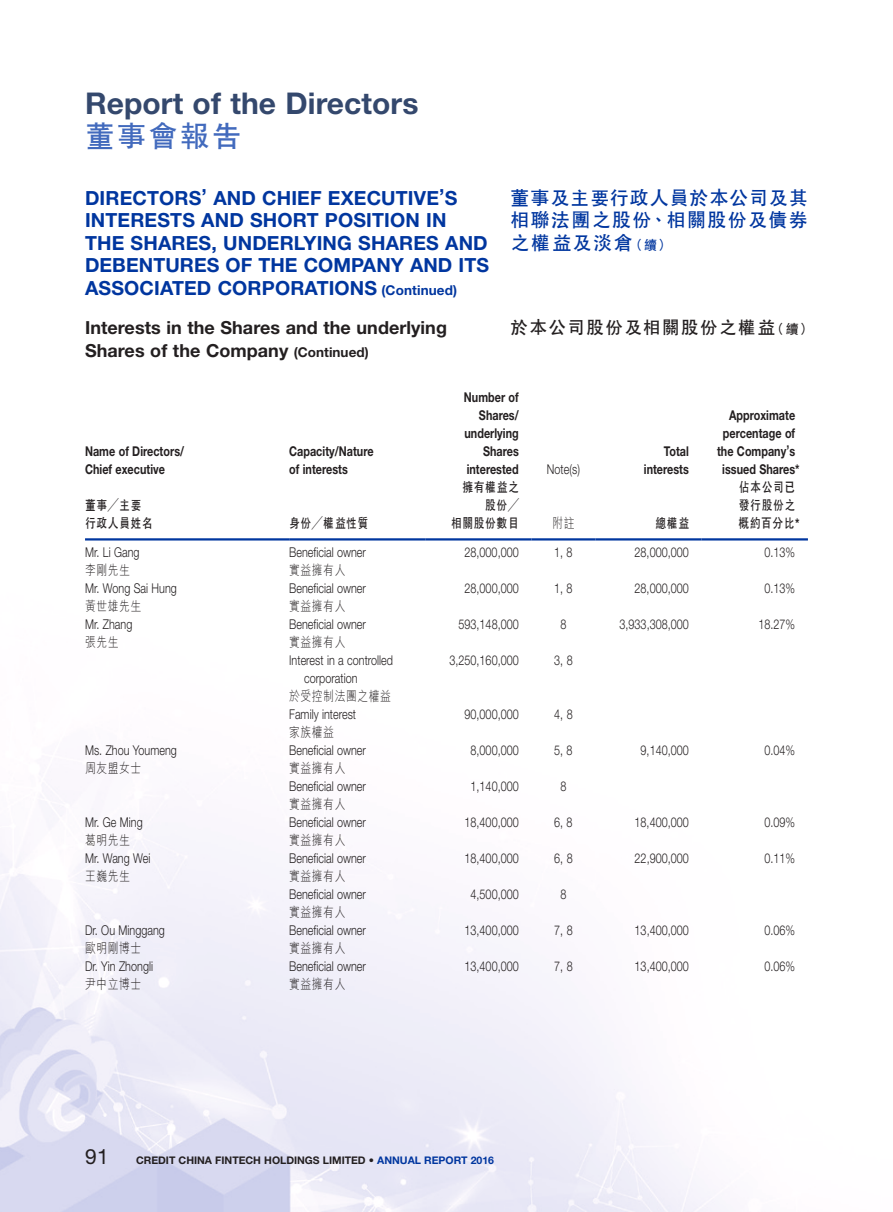
<style>
.page{position:relative;width:893px;height:1212px;background:#fff}
.page>*{position:absolute;margin:0;border:0;box-sizing:border-box;transform-origin:0 0}
.t1{font:700 30px "Helvetica Neue LT Std";color:#34486d}
.t2{font:700 30px "C Hei 2 HK";letter-spacing:.055em;color:#426abd}
.t3{font:21px "Helvetica Neue LT Std";color:#231f20}
.Heading_1{font:700 19.5px/22.5px "Helvetica Neue LT Std";letter-spacing:.01em;color:#00369f}
.C_Heading_1{font:700 19.5px/22.5px "C Hei 2 HK";letter-spacing:.04em;color:#00369f;text-align:justify}
.Heading_2{font:700 18px/22.5px "Helvetica Neue LT Std";letter-spacing:.005em;color:#231f20}
.C_Heading_2{font:700 18px "C Hei 2 HK";letter-spacing:.055em;color:#231f20}
.Body_Text{font:300 13.5px/18px "Helvetica Neue LT Std";letter-spacing:.005em;color:#231f20;scale:.8 1}
.Body_Text-2{font:700 13.5px "Helvetica Neue LT Std";letter-spacing:.005em;color:#231f20;scale:.8 1}
.Body_Text-3{font:300 13.5px "M Hei HK";letter-spacing:.055em;color:#231f20;scale:.8 1}
.Body_Text-4{font:700 13.5px "C Hei 2 HK";letter-spacing:.055em;color:#231f20;scale:.8 1}
.t4{font:700 10.5px "Helvetica Neue LT Std";color:#231f20}
.s1{font-size:13.5px}
.s2{font-family:"Helvetica Neue LT Std"}
.s3{color:#00369f}
</style>
<div class="page">
<hr style="left:85px;top:538px;width:204px;height:2px;background:#00369f">
<hr style="left:289px;top:538px;width:136px;height:2px;background:#00369f">
<hr style="left:425px;top:538px;width:106px;height:2px;background:#00369f">
<hr style="left:531px;top:538px;width:64px;height:2px;background:#00369f">
<hr style="left:595px;top:538px;width:107px;height:2px;background:#00369f">
<hr style="left:702px;top:538px;width:106px;height:2px;background:#00369f">
<h1 class="t1" style="left:85px;top:84px;width:335px">Report of the Directors</h1>
<h1 class="t2" style="left:85px;top:120px;width:158px">董事會報告</h1>
<p class="Heading_1" style="left:85px;top:186px;width:405px">DIRECTORS’ AND CHIEF EXECUTIVE’S INTERESTS AND SHORT POSITION IN THE SHARES, UNDERLYING SHARES AND DEBENTURES OF THE COMPANY AND ITS ASSOCIATED CORPORATIONS <span class="s1">(Continued)</span></p>
<p class="Heading_2" style="left:85px;top:316px;width:363px">Interests in the Shares and the underlying<br>Shares of the Company <span class="s1">(Continued)</span></p>
<p class="C_Heading_1" style="left:510px;top:186px;width:299px">董事及主要行政人員於本公司及其相聯法團之股份、相關股份及債券之權益及淡倉<span class="s1">（續）</span></p>
<p class="C_Heading_2" style="left:510px;top:318px;width:304px">於本公司股份及相關股份之權益<span class="s1">（續）</span></p>
<p class="Body_Text-2" style="left:85px;top:443px;width:126px">Name of Directors/</p>
<p class="Body_Text-2" style="left:85px;top:461px;width:101px">Chief executive</p>
<p class="Body_Text-2" style="left:289px;top:443px;width:107px">Capacity/Nature</p>
<p class="Body_Text-2" style="left:289px;top:461px;width:75px">of interests</p>
<p class="Body_Text-4" style="left:85px;top:498px;width:72px">董事╱主要</p>
<p class="Body_Text-4" style="left:85px;top:516px;width:86px">行政人員姓名</p>
<p class="Body_Text-4" style="left:289px;top:516px;width:100px">身份╱權益性質</p>
<p class="Body_Text-2" style="left:464px;top:389px;width:70px">Number of</p>
<p class="Body_Text-2" style="left:479px;top:407px;width:52px">Shares/</p>
<p class="Body_Text-2" style="left:464px;top:425px;width:69px">underlying</p>
<p class="Body_Text-2" style="left:483px;top:443px;width:46px">Shares</p>
<p class="Body_Text-2" style="left:467px;top:461px;width:67px">interested</p>
<p class="Body_Text" style="left:547px;top:460px;width:43px">Note(s)</p>
<p class="Body_Text-2" style="left:664px;top:443px;width:33px">Total</p>
<p class="Body_Text-2" style="left:644px;top:461px;width:58px">interests</p>
<p class="Body_Text-4" style="left:462px;top:480px;width:72px">擁有權益之</p>
<p class="Body_Text-4" style="left:485px;top:498px;width:43px">股份╱</p>
<p class="Body_Text-4" style="left:451px;top:516px;width:86px">相關股份數目</p>
<p class="Body_Text-3" style="left:552px;top:516px;width:29px">附註</p>
<p class="Body_Text-4" style="left:655px;top:516px;width:43px">總權益</p>
<p class="Body_Text-2" style="left:729px;top:407px;width:84px">Approximate</p>
<p class="Body_Text-2" style="left:723px;top:425px;width:92px">percentage of</p>
<p class="Body_Text-2" style="left:717px;top:443px;width:99px">the Company’s</p>
<p class="Body_Text-2" style="left:722px;top:461px;width:98px">issued Shares*</p>
<p class="Body_Text-4" style="left:739px;top:480px;width:72px">佔本公司已</p>
<p class="Body_Text-4" style="left:739px;top:498px;width:72px">發行股份之</p>
<p class="Body_Text-4" style="left:738px;top:516px;width:78px">概約百分比<span class="s2">*</span></p>
<p class="Body_Text" style="left:85px;top:543px;width:70px">Mr. Li Gang</p>
<p class="Body_Text" style="left:289px;top:543px;width:98px">Beneficial owner</p>
<p class="Body_Text" style="left:464px;top:543px;width:69px">28,000,000</p>
<p class="Body_Text" style="left:554px;top:543px;width:25px">1, 8</p>
<p class="Body_Text" style="left:635px;top:543px;width:69px">28,000,000</p>
<p class="Body_Text" style="left:764px;top:543px;width:40px">0.13%</p>
<p class="Body_Text-3" style="left:85px;top:563px;width:58px">李剛先生</p>
<p class="Body_Text-3" style="left:289px;top:563px;width:72px">實益擁有人</p>
<p class="Body_Text" style="left:85px;top:579px;width:116px">Mr. Wong Sai Hung</p>
<p class="Body_Text" style="left:289px;top:579px;width:98px">Beneficial owner</p>
<p class="Body_Text" style="left:464px;top:579px;width:69px">28,000,000</p>
<p class="Body_Text" style="left:554px;top:579px;width:25px">1, 8</p>
<p class="Body_Text" style="left:635px;top:579px;width:69px">28,000,000</p>
<p class="Body_Text" style="left:764px;top:579px;width:40px">0.13%</p>
<p class="Body_Text-3" style="left:85px;top:599px;width:72px">黃世雄先生</p>
<p class="Body_Text-3" style="left:289px;top:599px;width:72px">實益擁有人</p>
<p class="Body_Text" style="left:85px;top:615px;width:61px">Mr. Zhang</p>
<p class="Body_Text" style="left:289px;top:615px;width:98px">Beneficial owner</p>
<p class="Body_Text" style="left:458px;top:615px;width:77px">593,148,000</p>
<p class="Body_Text" style="left:560px;top:615px;width:9px">8</p>
<p class="Body_Text" style="left:619px;top:615px;width:88px">3,933,308,000</p>
<p class="Body_Text" style="left:758px;top:615px;width:47px">18.27%</p>
<p class="Body_Text-3" style="left:85px;top:635px;width:43px">張先生</p>
<p class="Body_Text-3" style="left:289px;top:635px;width:72px">實益擁有人</p>
<p class="Body_Text" style="left:304px;top:651px;width:113px;text-indent:-15px">Interest in a controlled corporation</p>
<p class="Body_Text" style="left:449px;top:651px;width:88px">3,250,160,000</p>
<p class="Body_Text" style="left:554px;top:651px;width:25px">3, 8</p>
<p class="Body_Text-3" style="left:289px;top:689px;width:129px">於受控制法團之權益</p>
<p class="Body_Text" style="left:289px;top:705px;width:85px">Family interest</p>
<p class="Body_Text" style="left:464px;top:705px;width:69px">90,000,000</p>
<p class="Body_Text" style="left:554px;top:705px;width:25px">4, 8</p>
<p class="Body_Text-3" style="left:289px;top:725px;width:58px">家族權益</p>
<p class="Body_Text" style="left:85px;top:741px;width:116px">Ms. Zhou Youmeng</p>
<p class="Body_Text" style="left:289px;top:741px;width:98px">Beneficial owner</p>
<p class="Body_Text" style="left:470px;top:741px;width:62px">8,000,000</p>
<p class="Body_Text" style="left:554px;top:741px;width:25px">5, 8</p>
<p class="Body_Text" style="left:641px;top:741px;width:62px">9,140,000</p>
<p class="Body_Text" style="left:764px;top:741px;width:40px">0.04%</p>
<p class="Body_Text-3" style="left:85px;top:761px;width:72px">周友盟女士</p>
<p class="Body_Text-3" style="left:289px;top:761px;width:72px">實益擁有人</p>
<p class="Body_Text" style="left:289px;top:777px;width:98px">Beneficial owner</p>
<p class="Body_Text" style="left:470px;top:777px;width:62px">1,140,000</p>
<p class="Body_Text" style="left:560px;top:777px;width:9px">8</p>
<p class="Body_Text-3" style="left:289px;top:797px;width:72px">實益擁有人</p>
<p class="Body_Text" style="left:85px;top:813px;width:74px">Mr. Ge Ming</p>
<p class="Body_Text" style="left:289px;top:813px;width:98px">Beneficial owner</p>
<p class="Body_Text" style="left:464px;top:813px;width:69px">18,400,000</p>
<p class="Body_Text" style="left:554px;top:813px;width:25px">6, 8</p>
<p class="Body_Text" style="left:635px;top:813px;width:69px">18,400,000</p>
<p class="Body_Text" style="left:764px;top:813px;width:40px">0.09%</p>
<p class="Body_Text-3" style="left:85px;top:833px;width:58px">葛明先生</p>
<p class="Body_Text-3" style="left:289px;top:833px;width:72px">實益擁有人</p>
<p class="Body_Text" style="left:85px;top:849px;width:83px">Mr. Wang Wei</p>
<p class="Body_Text" style="left:289px;top:849px;width:98px">Beneficial owner</p>
<p class="Body_Text" style="left:464px;top:849px;width:69px">18,400,000</p>
<p class="Body_Text" style="left:554px;top:849px;width:25px">6, 8</p>
<p class="Body_Text" style="left:635px;top:849px;width:69px">22,900,000</p>
<p class="Body_Text" style="left:764px;top:849px;width:40px">0.11%</p>
<p class="Body_Text-3" style="left:85px;top:869px;width:58px">王巍先生</p>
<p class="Body_Text-3" style="left:289px;top:869px;width:72px">實益擁有人</p>
<p class="Body_Text" style="left:289px;top:885px;width:98px">Beneficial owner</p>
<p class="Body_Text" style="left:470px;top:885px;width:62px">4,500,000</p>
<p class="Body_Text" style="left:560px;top:885px;width:9px">8</p>
<p class="Body_Text-3" style="left:289px;top:905px;width:72px">實益擁有人</p>
<p class="Body_Text" style="left:85px;top:921px;width:101px">Dr. Ou Minggang</p>
<p class="Body_Text" style="left:289px;top:921px;width:98px">Beneficial owner</p>
<p class="Body_Text" style="left:464px;top:921px;width:69px">13,400,000</p>
<p class="Body_Text" style="left:554px;top:921px;width:25px">7, 8</p>
<p class="Body_Text" style="left:635px;top:921px;width:69px">13,400,000</p>
<p class="Body_Text" style="left:764px;top:921px;width:40px">0.06%</p>
<p class="Body_Text-3" style="left:85px;top:941px;width:72px">歐明剛博士</p>
<p class="Body_Text-3" style="left:289px;top:941px;width:72px">實益擁有人</p>
<p class="Body_Text" style="left:85px;top:957px;width:86px">Dr. Yin Zhongli</p>
<p class="Body_Text" style="left:289px;top:957px;width:98px">Beneficial owner</p>
<p class="Body_Text" style="left:464px;top:957px;width:69px">13,400,000</p>
<p class="Body_Text" style="left:554px;top:957px;width:25px">7, 8</p>
<p class="Body_Text" style="left:635px;top:957px;width:69px">13,400,000</p>
<p class="Body_Text" style="left:764px;top:957px;width:40px">0.06%</p>
<p class="Body_Text-3" style="left:85px;top:977px;width:72px">尹中立博士</p>
<p class="Body_Text-3" style="left:289px;top:977px;width:72px">實益擁有人</p>
<h2 class="t3" style="left:85px;top:1143px;width:25px">91</h2>
<p class="t4" style="left:136px;top:1153px;width:359px">CREDIT CHINA FINTECH HOLDINGS LIMITED • <span class="s3">ANNUAL REPORT 2016</span></p>
</div>
